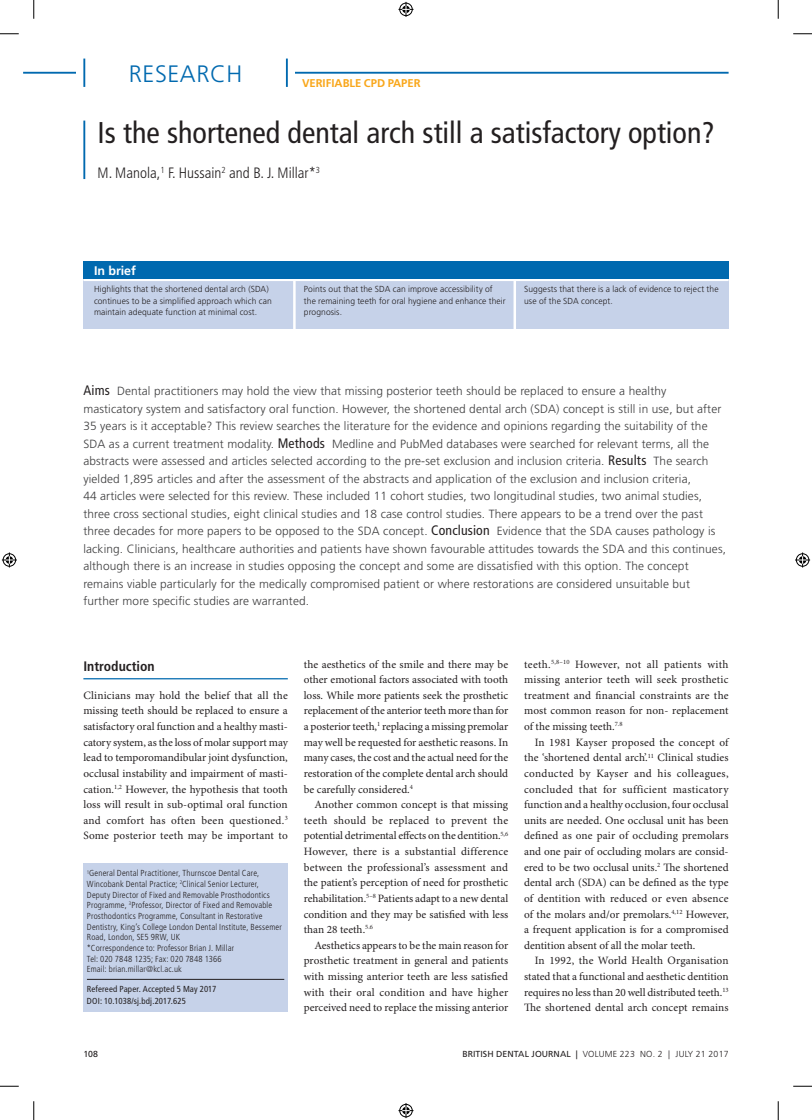
<style>
.page{position:relative;width:812px;height:1120px;background:#fff}
.page>*{position:absolute;margin:0;border:0;box-sizing:border-box;transform-origin:0 0}
.t1{font:condensed 30px "Frutiger LT Std";color:#231f20}
.t2{font:300 23.75px "Frutiger LT Std";letter-spacing:.025em;color:#0069af}
.t3{font:300 condensed 15px "Frutiger LT Std";color:#231f20}
.t4{font:700 condensed 13.75px "Frutiger LT Std";color:#231f20}
.t5{font:700 12.5px "Frutiger LT Std";letter-spacing:-.01em;color:#fff}
.t6{font:300 11.88px/17.5px "Frutiger LT Std";letter-spacing:.01em;color:#3e3e3f}
.t7{font:11.25px/15.6px "Minion Pro";color:#231f20;text-align:justify}
.t8{font:700 11.25px "Frutiger LT Std";color:#f9a71b}
.t9{font:300 condensed 8.75px/10.6px "Frutiger LT Std";letter-spacing:.015em;color:#231f20}
.t10{font:300 8.75px/11.2px "Frutiger LT Std";letter-spacing:.01em;color:#231f20}
.t11{font:condensed 8.75px/12.5px "Frutiger LT Std";letter-spacing:.015em;color:#231f20}
.t12{font:8.75px "Frutiger LT Std";color:#231f20}
.s1{font-weight:400;font-stretch:condensed;font-size:13.75px;color:#231f20}
.s2{font-weight:400}
</style>
<div class="page">
<hr style="left:83px;top:678px;width:205px;height:1px;background:#0069af">
<div style="left:83px;top:863px;width:205px;height:148px;background:#c6d2e9"></div>
<hr style="left:87px;top:979px;width:197px;height:1px;background:#231f20">
<hr style="left:83px;top:121px;width:2px;height:58px;background:#0069af">
<div style="left:83px;top:261px;width:645px;height:67px;background:#c6d2e9"></div>
<hr style="left:83px;top:279px;width:645px;height:2px;background:#fff">
<div style="left:83px;top:261px;width:645px;height:17px;background:#0069af"></div>
<hr style="left:293px;top:279px;width:3px;height:52px;background:#fff">
<hr style="left:513px;top:279px;width:3px;height:52px;background:#fff">
<hr style="left:23px;top:72px;width:705px;height:2px;background:#0069af">
<div style="left:76px;top:59px;width:219px;height:28px;background:#fff"></div>
<hr style="left:286px;top:59px;width:2px;height:28px;background:#0069af">
<hr style="left:83px;top:59px;width:2px;height:28px;background:#0069af">
<svg style="left:0;top:33px;width:19px;height:2px"></svg>
<svg style="left:793px;top:33px;width:19px;height:2px"></svg>
<svg style="left:0;top:1085px;width:19px;height:2px"></svg>
<svg style="left:793px;top:1085px;width:19px;height:2px"></svg>
<svg style="left:33px;top:0;width:2px;height:19px"></svg>
<svg style="left:33px;top:1101px;width:2px;height:19px"></svg>
<svg style="left:777px;top:0;width:2px;height:19px"></svg>
<svg style="left:777px;top:1101px;width:2px;height:19px"></svg>
<svg style="left:398px;top:2px;width:15px;height:15px"></svg>
<svg style="left:398px;top:1103px;width:15px;height:15px"></svg>
<svg style="left:2px;top:552px;width:15px;height:15px"></svg>
<svg style="left:795px;top:552px;width:15px;height:15px"></svg>
<h2 class="t2" style="left:129px;top:60px;width:115px">RESEARCH</h2>
<p class="t8" style="left:302px;top:76px;width:120px">VERIFIABLE CPD PAPER</p>
<h1 class="t1" style="left:98px;top:115px;width:618px">Is the shortened dental arch still a satisfactory option?</h1>
<h3 class="t3" style="left:98px;top:165px;width:224px">M. Manola,<sup>1</sup> F. Hussain<sup>2</sup> and B. J. Millar*<sup>3</sup></h3>
<p class="t5" style="left:94px;top:263px;width:43px">In brief</p>
<p class="t10" style="left:94px;top:284px;width:179px">Highlights that the shortened dental arch (SDA) continues to be a simplified approach which can maintain adequate function at minimal cost.</p>
<p class="t10" style="left:304px;top:284px;width:203px">Points out that the SDA can improve accessibility of the remaining teeth for oral hygiene and enhance their prognosis.</p>
<p class="t10" style="left:524px;top:284px;width:196px">Suggests that there is a lack of evidence to reject the use of the SDA concept.</p>
<p class="t6" style="left:83px;top:383px;width:644px"><span class="s1">Aims</span> Dental practitioners may hold the view that missing posterior teeth should be replaced to ensure a healthy masticatory system and satisfactory oral function. However, the shortened dental arch (SDA) concept is still in use, but after 35 years is it acceptable? This review searches the literature for the evidence and opinions regarding the suitability of the SDA as a current treatment modality. <span class="s1">Methods</span> Medline and PubMed databases were searched for relevant terms, all the abstracts were assessed and articles selected according to the pre-set exclusion and inclusion criteria. <span class="s1">Results</span> The search yielded 1,895 articles and after the assessment of the abstracts and application of the exclusion and inclusion criteria,<br>44 articles were selected for this review. These included 11 cohort studies, two longitudinal studies, two animal studies, three cross sectional studies, eight clinical studies and 18 case control studies. There appears to be a trend over the past three decades for more papers to be opposed to the SDA concept. <span class="s1">Conclusion</span> Evidence that the SDA causes pathology is lacking. Clinicians, healthcare authorities and patients have shown favourable attitudes towards the SDA and this continues, although there is an increase in studies opposing the concept and some are dissatisfied with this option. The concept remains viable particularly for the medically compromised patient or where restorations are considered unsuitable but further more specific studies are warranted.</p>
<p class="t4" style="left:83px;top:658px;width:73px">Introduction</p>
<p class="t7" style="left:83px;top:688px;width:206px">Clinicians may hold the belief that all the missing teeth should be replaced to ensure a satisfactory oral function and a healthy masti&shy;catory system, as the loss of molar support may lead to temporomandibular joint dysfunction, occlusal instability and impairment of masti&shy;cation.<sup>1,2</sup> However, the hypothesis that tooth loss will result in sub-optimal oral function and comfort has often been questioned.<sup>3<br></sup>Some posterior teeth may be important to</p>
<p class="t9" style="left:87px;top:868px;width:196px"><sup>1</sup>General Dental Practitioner, Thurnscoe Dental Care, Wincobank Dental Practice; <sup>2</sup>Clinical Senior Lecturer, Deputy Director of Fixed and Removable Prosthodontics Programme, <sup>3</sup>Professor, Director of Fixed and Removable Prosthodontics Programme, Consultant in Restorative Dentistry, King’s College London Dental Institute, Bessemer Road, London, SE5 9RW, UK<br>*Correspondence to: Professor Brian J. Millar<br>Tel: 020 7848 1235; Fax: 020 7848 1366<br>Email: brian.millar@kcl.ac.uk</p>
<p class="t11" style="left:87px;top:982px;width:131px">Refereed Paper. Accepted 5 May 2017<br>DOI: 10.1038/sj.bdj.2017.625</p>
<p class="t7" style="left:304px;top:656px;width:206px">the aesthetics of the smile and there may be other emotional factors associated with tooth loss. While more patients seek the prosthetic replacement of the anterior teeth more than for a posterior teeth,<sup>1</sup> replacing a missing premolar may well be requested for aesthetic reasons. In many cases, the cost and the actual need for the restoration of the complete dental arch should be carefully considered.<sup>4</sup></p>
<p class="t7" style="left:304px;top:797px;width:206px;text-indent:11px">Another common concept is that missing teeth should be replaced to prevent the potential detrimental effects on the dentition.<sup>5,6<br></sup>However, there is a substantial difference between the professional’s assessment and the patient’s perception of need for prosthetic rehabilitation.<sup>5–8</sup> Patients adapt to a new dental condition and they may be satisfied with less than 28 teeth.<sup>5.6</sup></p>
<p class="t7" style="left:304px;top:938px;width:206px;text-indent:11px">Aesthetics appears to be the main reason for prosthetic treatment in general and patients with missing anterior teeth are less satisfied with their oral condition and have higher perceived need to replace the missing anterior</p>
<p class="t7" style="left:524px;top:656px;width:206px">teeth.<sup>5,8–10</sup> However, not all patients with missing anterior teeth will seek prosthetic treatment and financial constraints are the most common reason for non- replacement of the missing teeth.<sup>7.8</sup></p>
<p class="t7" style="left:524px;top:735px;width:206px;text-indent:11px">In 1981 Kayser proposed the concept of the ‘shortened dental arch’.<sup>11</sup> Clinical studies conducted by Kayser and his colleagues, concluded that for sufficient masticatory function and a healthy occlusion, four occlusal units are needed. One occlusal unit has been defined as one pair of occluding premolars and one pair of occluding molars are consid&shy;ered to be two occlusal units.<sup>2</sup> The shortened dental arch (SDA) can be defined as the type of dentition with reduced or even absence of the molars and/or premolars.<sup>4,12</sup> However, a frequent application is for a compromised dentition absent of all the molar teeth.</p>
<p class="t7" style="left:524px;top:953px;width:206px;text-indent:11px">In 1992, the World Health Organisation stated that a functional and aesthetic dentition requires no less than 20 well distributed teeth.<sup>13<br></sup>The shortened dental arch concept remains</p>
<p class="t12" style="left:83px;top:1049px;width:16px">108</p>
<p class="t10" style="left:462px;top:1049px;width:268px"><span class="s2">BRITISH DENTAL JOURNAL |</span> VOLUME 223 NO. 2 | JULY 21 2017</p>
</div>
